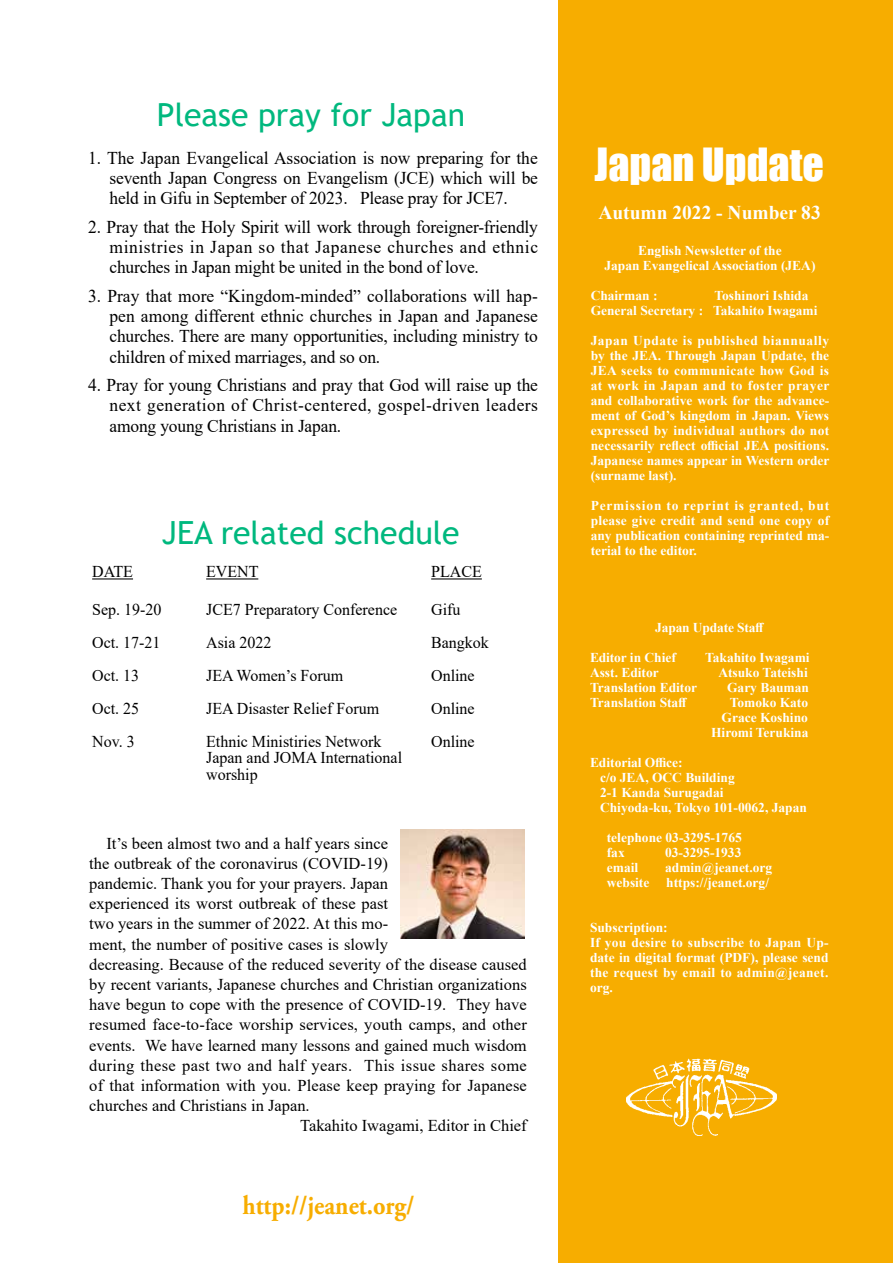
<style>
.page{position:relative;width:893px;height:1263px;background:#fff}
.page>*{position:absolute;margin:0;border:0;box-sizing:border-box;transform-origin:0 0}
.t1{font:42px "Impact";color:#fff}
.t2{font:31.95px "Trebuchet MS";color:#00b87e}
.t3{font:700 27px "Adobe Garamond Pro";color:#f7ad00;scale:.9 1}
.t4{font:700 19.5px "Times New Roman";color:#fff}
.t5{font:18px/20.2px "Times New Roman";letter-spacing:-.01em;color:#000;text-align:justify}
.t6{font:16.5px/16.5px "Times New Roman";color:#000}
.t7{font:16.5px "Times New Roman";letter-spacing:.025em;color:#000}
.t8{font:700 13.5px/15px "Times New Roman";color:#fff}
</style>
<div class="page">
<div style="left:558px;top:0;width:335px;height:1263px;background:#f7ad00"></div>
<img style="left:626px;top:1059px;width:151px;height:77px">
<hr style="left:92px;top:578px;width:41px;height:1px;background:#000">
<hr style="left:206px;top:578px;width:52px;height:1px;background:#000">
<hr style="left:431px;top:578px;width:51px;height:1px;background:#000">
<img style="left:401px;top:829px;width:124px;height:109px">
<h2 class="t2" style="left:157px;top:95px;width:310px">Please pray for Japan</h2>
<h3 class="t5" style="left:109px;top:147px;width:430px;text-indent:-21px">1. The Japan Evangelical Association is now preparing for the seventh Japan Congress on Evangelism (JCE) which will be held in Gifu in September of 2023. Please pray for JCE7.</h3>
<h3 class="t5" style="left:109px;top:216px;width:430px;text-indent:-21px">2. Pray that the Holy Spirit will work through foreigner-friendly ministries in Japan so that Japanese churches and ethnic churches in Japan might be united in the bond of love.</h3>
<h3 class="t5" style="left:109px;top:285px;width:430px;text-indent:-21px">3. Pray that more “Kingdom-minded” collaborations will hap&shy;pen among different ethnic churches in Japan and Japanese churches. There are many opportunities, including ministry to children of mixed marriages, and so on.</h3>
<h3 class="t5" style="left:109px;top:375px;width:430px;text-indent:-21px">4. Pray for young Christians and pray that God will raise up the next generation of Christ-centered, gospel-driven leaders among young Christians in Japan.</h3>
<h2 class="t2" style="left:162px;top:513px;width:299px">JEA related schedule</h2>
<p class="t6" style="left:92px;top:563px;width:42px">DATE</p>
<p class="t6" style="left:206px;top:563px;width:54px">EVENT</p>
<p class="t6" style="left:431px;top:563px;width:52px">PLACE</p>
<p class="t6" style="left:92px;top:601px;width:71px">Sep. 19-20</p>
<p class="t6" style="left:206px;top:601px;width:193px">JCE7 Preparatory Conference</p>
<p class="t6" style="left:431px;top:601px;width:31px">Gifu</p>
<p class="t6" style="left:92px;top:634px;width:70px">Oct. 17-21</p>
<p class="t6" style="left:206px;top:634px;width:67px">Asia 2022</p>
<p class="t6" style="left:431px;top:634px;width:59px">Bangkok</p>
<p class="t6" style="left:92px;top:667px;width:49px">Oct. 13</p>
<p class="t6" style="left:206px;top:667px;width:139px">JEA Women’s Forum</p>
<p class="t6" style="left:431px;top:667px;width:45px">Online</p>
<p class="t6" style="left:92px;top:700px;width:49px">Oct. 25</p>
<p class="t6" style="left:206px;top:700px;width:174px">JEA Disaster Relief Forum</p>
<p class="t6" style="left:431px;top:700px;width:45px">Online</p>
<p class="t6" style="left:92px;top:733px;width:44px">Nov. 3</p>
<p class="t6" style="left:206px;top:733px;width:177px">Ethnic Ministiries Network</p>
<p class="t6" style="left:431px;top:733px;width:45px">Online</p>
<p class="t6" style="left:206px;top:749px;width:198px">Japan and JOMA International worship</p>
<p class="t6" style="left:106px;top:834px;width:283px">It’s been almost two and a half years since</p>
<p class="t6" style="left:89px;top:854px;width:300px">the outbreak of the coronavirus (COVID-19)</p>
<p class="t6" style="left:89px;top:875px;width:300px">pandemic. Thank you for your prayers. Japan</p>
<p class="t6" style="left:89px;top:895px;width:300px">experienced its worst outbreak of these past</p>
<p class="t6" style="left:89px;top:915px;width:300px">two years in the summer of 2022. At this mo-</p>
<p class="t6" style="left:89px;top:935px;width:300px">ment, the number of positive cases is slowly</p>
<p class="t6" style="left:89px;top:955px;width:439px">decreasing. Because of the reduced severity of the disease caused</p>
<p class="t6" style="left:89px;top:976px;width:439px">by recent variants, Japanese churches and Christian organizations</p>
<p class="t6" style="left:89px;top:996px;width:439px">have begun to cope with the presence of COVID-19. They have</p>
<p class="t6" style="left:89px;top:1016px;width:439px">resumed face-to-face worship services, youth camps, and other</p>
<p class="t6" style="left:89px;top:1036px;width:439px">events. We have learned many lessons and gained much wisdom</p>
<p class="t7" style="left:89px;top:1053px;width:439px">during these past two and half years. This issue shares some</p>
<p class="t6" style="left:89px;top:1076px;width:439px">of that information with you. Please keep praying for Japanese</p>
<p class="t6" style="left:89px;top:1097px;width:222px">churches and Christians in Japan.</p>
<p class="t6" style="left:300px;top:1117px;width:228px">Takahito Iwagami, Editor in Chief</p>
<h3 class="t3" style="left:242px;top:1189px;width:193px">http://jeanet.org/</h3>
<h1 class="t1" style="left:595px;top:132px;width:231px">Japan Update</h1>
<h3 class="t4" style="left:598px;top:198px;width:224px">Autumn 2022 - Number 83</h3>
<p class="t8" style="left:604px;top:242px;width:213px;text-align:center">English Newsletter of the<br>Japan Evangelical Association (JEA)</p>
<p class="t8" style="left:591px;top:287px;width:68px">Chairman :</p>
<p class="t8" style="left:591px;top:287px;width:228px;text-indent:124px">Toshinori Ishida<br>General Secretary : Takahito Iwagami</p>
<p class="t8" style="left:591px;top:332px;width:240px;text-align:justify">Japan Update is published biannually by the JEA. Through Japan Update, the JEA seeks to communicate how God is at work in Japan and to foster prayer and collaborative work for the advance&shy;ment of God’s kingdom in Japan. Views expressed by individual authors do not neces-sarily reflect offi-cial JEA posi-tions.<br>Japanese names appear in Western order (surname last).</p>
<p class="t8" style="left:591px;top:497px;width:240px;text-align:justify">Permission to reprint is granted, but please give credit and send one copy of any publication containing reprinted ma&shy;terial to the editor.</p>
<p class="t8" style="left:655px;top:620px;width:110px">Japan Update Staff</p>
<p class="t8" style="left:590px;top:650px;width:87px">Editor in Chief</p>
<p class="t8" style="left:705px;top:650px;width:106px">Takahito Iwagami</p>
<p class="t8" style="left:590px;top:665px;width:70px">Asst. Editor</p>
<p class="t8" style="left:718px;top:665px;width:91px">Atsuko Tateishi</p>
<p class="t8" style="left:590px;top:680px;width:109px">Translation Editor</p>
<p class="t8" style="left:727px;top:680px;width:83px">Gary Bauman</p>
<p class="t8" style="left:590px;top:695px;width:99px">Translation Staff</p>
<p class="t8" style="left:711px;top:695px;width:99px;text-align:right">Tomoko Kato<br>Grace Koshino<br>Hiromi Terukina</p>
<p class="t8" style="left:600px;top:755px;width:208px;text-indent:-10px">Editorial Office:<br>c/o JEA, OCC Building<br>2-1 Kanda Surugadai<br>Chiyoda-ku, Tokyo 101-0062, Japan</p>
<p class="t8" style="left:607px;top:830px;width:136px">telephone 03-3295-1765 fax</p>
<p class="t8" style="left:665px;top:845px;width:78px">03-3295-1933</p>
<p class="t8" style="left:607px;top:860px;width:167px;text-align:right">admin@jeanet.org<br>website https://jeanet.org/</p>
<p class="t8" style="left:590px;top:920px;width:240px">Subscription:<br>If you desire to subscribe to Japan Up&shy;date in digital format (PDF), please send the request by email to admin@jeanet. org.</p>
<p class="t8" style="left:607px;top:860px;width:33px">email</p>
</div>
